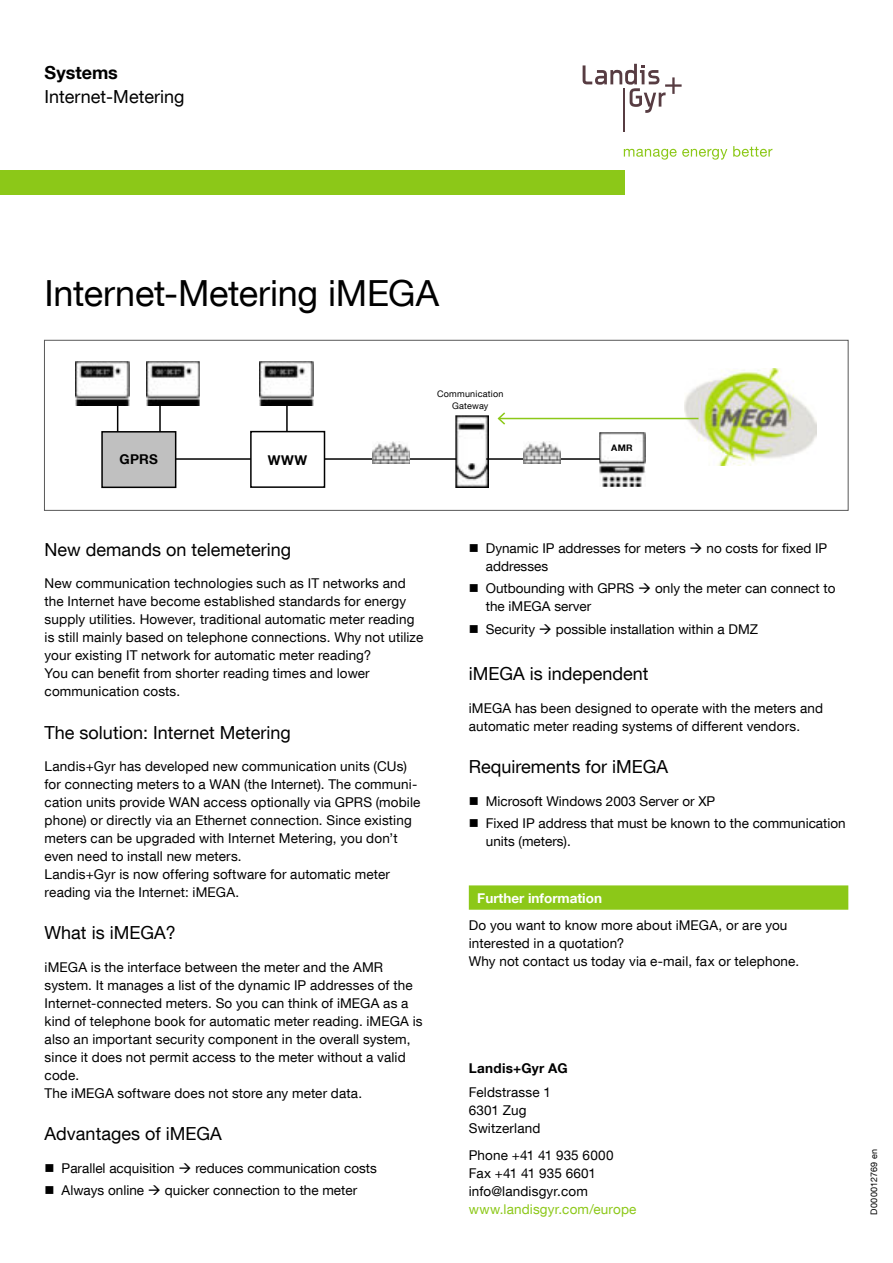
<style>
.page{position:relative;width:893px;height:1263px;background:#fff}
.page>*{position:absolute;margin:0;border:0;box-sizing:border-box;transform-origin:0 0}
.t1{font:36px "Helvetica Neue LT Com";letter-spacing:-.005em;color:#000}
.t2{font:18px "Helvetica Neue LT Com";color:#000}
.t3{font:700 18px "Helvetica Neue LT Com";color:#000}
.t4{font:13.5px/18px "Helvetica Neue LT Com";letter-spacing:.01em;color:#000}
.t5{font:13.5px "Helvetica Neue LT Com";letter-spacing:.01em;color:#8cc818}
.t6{font:700 13.5px "Helvetica Neue LT Com";letter-spacing:.02em;color:#000}
.t7{font:700 13.5px "Helvetica Neue LT Com";color:#fff}
.t8{font:13.5px "Wingdings";color:#000}
.t9{font:9px/12px "Helvetica Neue LT Com";letter-spacing:.025em;color:#000;text-align:center}
.t10{font:700 9px "Helvetica Neue LT Com";color:#000}
</style>
<div class="page">
<div style="left:0;top:170px;width:625px;height:24px;background:#8cc818"></div>
<div style="left:469px;top:885px;width:379px;height:25px;background:#8cc818"></div>
<hr style="left:624px;top:88px;width:1px;height:44px;background:#573c42">
<svg style="left:583px;top:64px;width:99px;height:49px"></svg>
<svg style="left:624px;top:149px;width:103px;height:11px"></svg>
<svg style="left:733px;top:146px;width:39px;height:11px"></svg>
<img style="left:685px;top:369px;width:132px;height:97px">
<img style="left:76px;top:361px;width:53px;height:44px">
<img style="left:260px;top:361px;width:53px;height:45px">
<img style="left:146px;top:361px;width:54px;height:44px">
<img style="left:455px;top:416px;width:33px;height:71px">
<img style="left:599px;top:432px;width:46px;height:54px">
<hr style="left:175px;top:458px;width:76px;height:2px;background:#000">
<hr style="left:324px;top:458px;width:132px;height:2px;background:#000">
<hr style="left:486px;top:458px;width:114px;height:2px;background:#000">
<img style="left:373px;top:442px;width:37px;height:21px">
<img style="left:523px;top:442px;width:37px;height:22px">
<svg style="left:117px;top:404px;width:1px;height:27px"></svg>
<hr style="left:159px;top:404px;width:2px;height:28px;background:#000">
<hr style="left:286px;top:405px;width:2px;height:27px;background:#000">
<hr style="left:499px;top:418px;width:199px;height:1px;background:#8cc818">
<svg style="left:497px;top:412px;width:10px;height:13px"></svg>
<div style="left:102px;top:432px;width:74px;height:55px;background:#c0c0c0"></div>
<div style="left:101px;top:431px;width:75px;height:57px;border:2px solid #000"></div>
<div style="left:250px;top:431px;width:75px;height:57px;border:2px solid #000"></div>
<div style="left:44px;top:340px;width:804px;height:171px;border:1px solid #595959"></div>
<h2 class="t3" style="left:45px;top:61px;width:75px">Systems</h2>
<h2 class="t2" style="left:45px;top:85px;width:141px">Internet-Metering</h2>
<h1 class="t1" style="left:45px;top:271px;width:396px">Internet-Metering iMEGA</h1>
<p class="t6" style="left:120px;top:451px;width:40px">GPRS</p>
<p class="t6" style="left:268px;top:451px;width:41px">WWW</p>
<p class="t9" style="left:437px;top:387px;width:68px">Communication<br>Gateway</p>
<p class="t10" style="left:611px;top:442px;width:23px">AMR</p>
<h2 class="t2" style="left:45px;top:538px;width:248px">New demands on telemetering</h2>
<p class="t4" style="left:45px;top:574px;width:380px">New communication technologies such as IT networks and the Internet have become established standards for energy supply utilities. However, traditional automatic meter reading is still mainly based on telephone connections. Why not utilize your existing IT network for automatic meter reading?<br>You can benefit from shorter reading times and lower communication costs.</p>
<h2 class="t2" style="left:45px;top:721px;width:248px">The solution: Internet Metering</h2>
<p class="t4" style="left:45px;top:757px;width:377px">Landis+Gyr has developed new communication units (CUs) for connecting meters to a WAN (the Internet). The communi&shy;cation units provide WAN access optionally via GPRS (mobile phone) or directly via an Ethernet connection. Since existing meters can be upgraded with Internet Metering, you don’t even need to install new meters.<br>Landis+Gyr is now offering software for automatic meter reading via the Internet: iMEGA.</p>
<h2 class="t2" style="left:45px;top:922px;width:133px">What is iMEGA?</h2>
<p class="t4" style="left:45px;top:958px;width:380px">iMEGA is the interface between the meter and the AMR system. It manages a list of the dynamic IP addresses of the Internet-connected meters. So you can think of iMEGA as a kind of telephone book for automatic meter reading. iMEGA is also an important security component in the overall system, since it does not permit access to the meter without a valid code.<br>The iMEGA software does not store any meter data.</p>
<h2 class="t2" style="left:45px;top:1123px;width:179px">Advantages of iMEGA</h2>
<p class="t4" style="left:62px;top:1157px;width:317px;line-height:22.2px">Parallel acquisition → reduces communication costs<br>Always online → quicker connection to the meter</p>
<p class="t4" style="left:486px;top:539px;width:343px">Dynamic IP addresses for meters → no costs for fixed IP addresses</p>
<p class="t4" style="left:486px;top:579px;width:351px">Outbounding with GPRS → only the meter can connect to the iMEGA server</p>
<p class="t4" style="left:486px;top:620px;width:274px">Security → possible installation within a DMZ</p>
<h2 class="t2" style="left:469px;top:662px;width:181px">iMEGA is independent</h2>
<p class="t4" style="left:469px;top:699px;width:356px">iMEGA has been designed to operate with the meters and automatic meter reading systems of different vendors.</p>
<h2 class="t2" style="left:469px;top:755px;width:201px">Requirements for iMEGA</h2>
<p class="t4" style="left:486px;top:789px;width:361px;line-height:22.2px">Microsoft Windows 2003 Server or XP<br>Fixed IP address that must be known to the communication</p>
<p class="t4" style="left:486px;top:832px;width:87px">units (meters).</p>
<p class="t8" style="left:469px;top:541px;width:12px">■</p>
<p class="t8" style="left:469px;top:581px;width:12px">■</p>
<p class="t8" style="left:469px;top:622px;width:12px">■</p>
<p class="t7" style="left:477px;top:889px;width:126px">Further information</p>
<p class="t4" style="left:469px;top:916px;width:332px">Do you want to know more about iMEGA, or are you interested in a quotation?<br>Why not contact us today via e-mail, fax or telephone.</p>
<p class="t6" style="left:469px;top:1060px;width:100px">Landis+Gyr AG</p>
<p class="t4" style="left:469px;top:1083px;width:84px">Feldstrasse 1<br>6301 Zug<br>Switzerland</p>
<p class="t4" style="left:469px;top:1146px;width:146px">Phone +41 41 935 6000<br>Fax +41 41 935 6601 info@landisgyr.com</p>
<p class="t5" style="left:469px;top:1201px;width:169px">www.landisgyr.com/europe</p>
<p class="t9" style="left:868px;top:1214px;width:67px;rotate:-90deg">D000012769 en</p>
</div>
